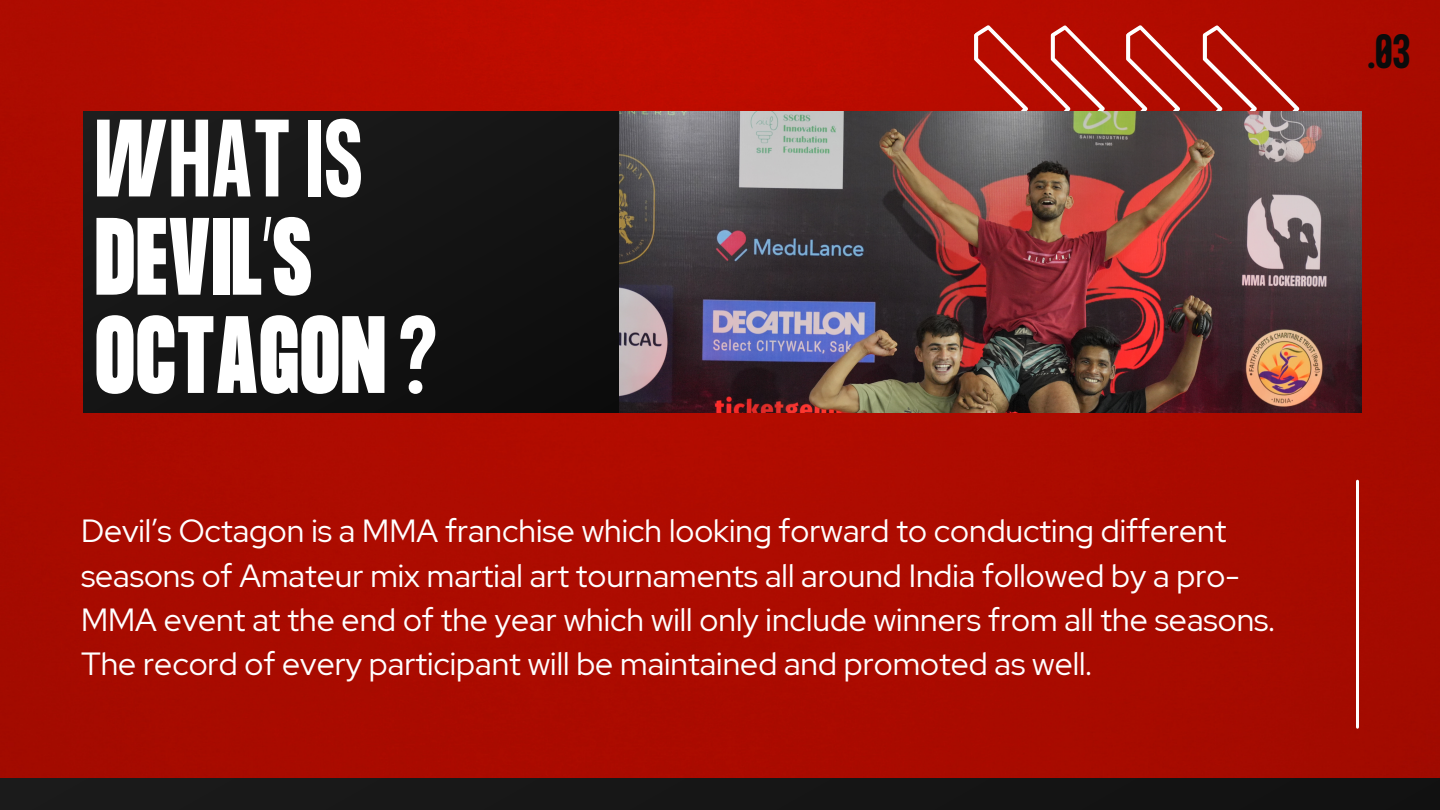
<style>
.page{position:relative;width:1440px;height:810px;background:#fff}
.page>*{position:absolute;margin:0;border:0;box-sizing:border-box;transform-origin:0 0}
.t1{font:900 96px/98.2px "Formula Condensed";color:#fff}
.t2{font:700 42px "Formula Condensed";color:#0b0b0b}
.t3{font:32px/44.2px "Red Hat Display";color:#fff}
.s1{font-weight:700}
</style>
<div class="page">
<img style="left:0;top:0;width:1440px;height:810px">
<div style="left:1px;top:779px;width:1438px;height:31px;background:#161616"></div>
<div style="left:84px;top:111px;width:535px;height:302px;background:#151515"></div>
<hr style="left:1356px;top:481px;width:3px;height:246px;background:#fff">
<svg style="left:1149px;top:0;width:153px;height:111px;background:#b52016"></svg>
<svg style="left:895px;top:0;width:254px;height:111px;background:#bb1d13"></svg>
<img style="left:619px;top:111px;width:743px;height:302px">
<p class="t1" style="left:95px;top:119px;width:344px"><span class="s1">WHATIS<br></span>DEVIL’S<br>OCTAGON <span class="s1">?</span></p>
<p class="t3" style="left:81px;top:509px;width:1195px">Devil’s Octagon is a MMA franchise which looking forward to conducting different seasons of Amateur mix martial art tournaments all around India followed by a pro-MMA event at the end of the year which will only include winners from all the seasons.<br>The record of every participant will be maintained and promoted as well.</p>
<p class="t2" style="left:1368px;top:31px;width:44px">.03</p>
</div>
